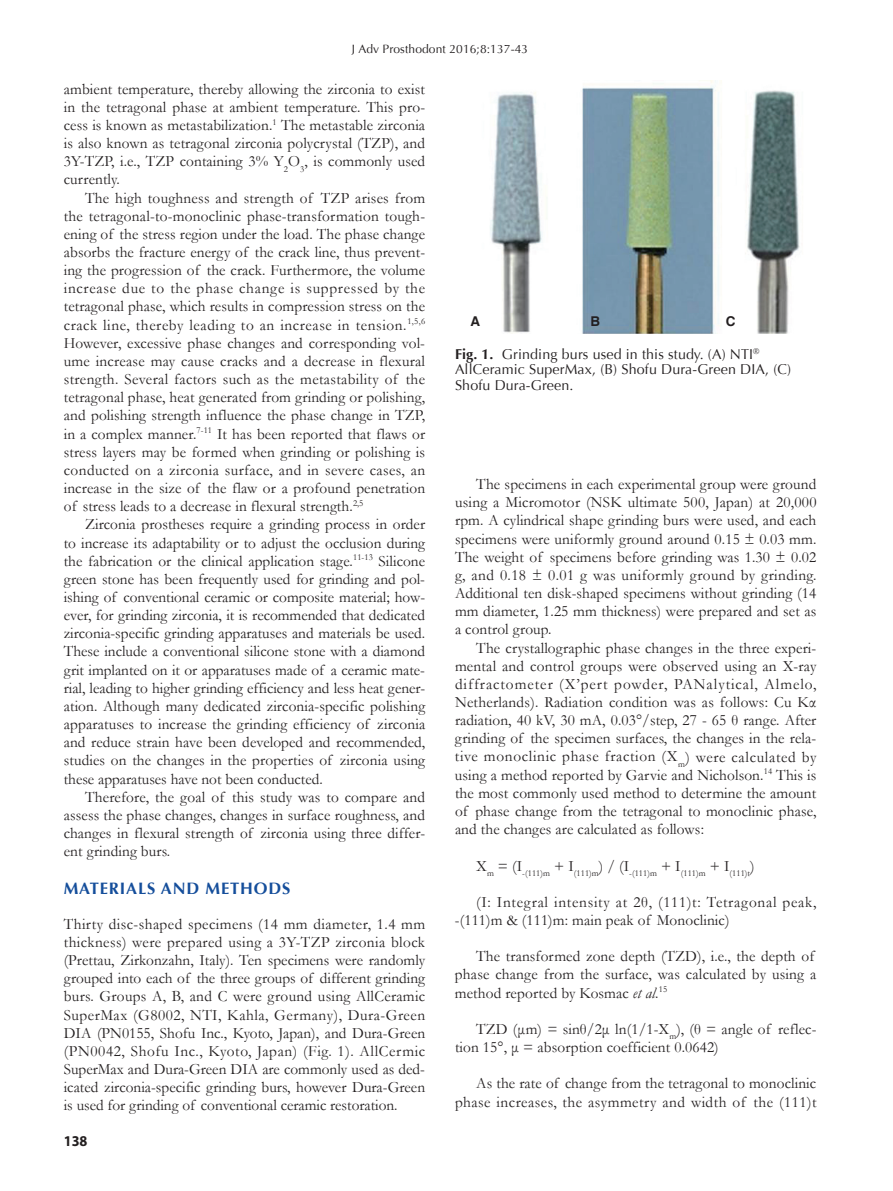
<style>
.page{position:relative;width:893px;height:1191px;background:#fff}
.page>*{position:absolute;margin:0;border:0;box-sizing:border-box;transform-origin:0 0}
.t1{font:700 16.5px "Optima";color:#154e9b}
.t2{font:15.75px/18.1px "Garamond";letter-spacing:.01em;color:#231f20;text-align:justify}
.t3{font:15.75px/18.1px "Garamond";letter-spacing:.045em;color:#231f20}
.t4{font:700 15px "Myriad Pro";color:#231f20;scale:.95 1}
.t5{font:14.25px/15.8px "Optima";letter-spacing:.01em;color:#231f20}
.t6{font:700 13.5px "Helvetica";color:#231f20}
.t7{font:12px "Optima";letter-spacing:.01em;color:#231f20}
.t8{font:9.15px "Garamond";letter-spacing:.01em;color:#231f20}
.s1{font-weight:700}
.s2{font-style:italic}
</style>
<div class="page">
<img style="left:490px;top:81px;width:310px;height:253px">
<p class="t7" style="left:352px;top:42px;width:178px">J Adv Prosthodont 2016;8:137-43</p>
<p class="t2" style="left:64px;top:79px;width:363px">ambient temperature, thereby allowing the zirconia to exist in the tetragonal phase at ambient temperature. This pro&shy;cess is known as metastabilization.<sup>1</sup> The metastable zirconia is also known as tetragonal zirconia polycrystal (TZP), and 3Y-TZP, i.e., TZP containing 3% Y<sub>2</sub>O<sub>3</sub>, is commonly used currently.</p>
<p class="t2" style="left:64px;top:188px;width:363px;text-indent:21px">The high toughness and strength of TZP arises from the tetragonal-to-monoclinic phase-transformation tough&shy;ening of the stress region under the load. The phase change absorbs the fracture energy of the crack line, thus prevent&shy;ing the progression of the crack. Furthermore, the volume increase due to the phase change is suppressed by the tetragonal phase, which results in compression stress on the crack line, thereby leading to an increase in tension.<sup>1,5,6<br></sup>However, excessive phase changes and corresponding vol&shy;ume increase may cause cracks and a decrease in flexural strength. Several factors such as the metastability of the tetragonal phase, heat generated from grinding or polishing, and polishing strength influence the phase change in TZP, in a complex manner.<sup>7-11</sup> It has been reported that flaws or stress layers may be formed when grinding or polishing is conducted on a zirconia surface, and in severe cases, an increase in the size of the flaw or a profound penetration of stress leads to a decrease in flexural strength.<sup>2,5</sup></p>
<p class="t2" style="left:64px;top:515px;width:363px;text-indent:21px">Zirconia prostheses require a grinding process in order to increase its adaptability or to adjust the occlusion during the fabrication or the clinical application stage.<sup>11-13</sup> Silicone green stone has been frequently used for grinding and pol&shy;ishing of conventional ceramic or composite material; how&shy;ever, for grinding zirconia, it is recommended that dedicated zirconia-specific grinding apparatuses and materials be used.<br>These include a conventional silicone stone with a diamond grit implanted on it or apparatuses made of a ceramic mate&shy;rial, leading to higher grinding efficiency and less heat gener&shy;ation. Although many dedicated zirconia-specific polishing apparatuses to increase the grinding efficiency of zirconia and reduce strain have been developed and recommended, studies on the changes in the properties of zirconia using these apparatuses have not been conducted.</p>
<p class="t2" style="left:64px;top:787px;width:363px;text-indent:21px">Therefore, the goal of this study was to compare and assess the phase changes, changes in surface roughness, and changes in flexural strength of zirconia using three differ&shy;ent grinding burs.</p>
<p class="t1" style="left:64px;top:878px;width:26px">MATERIALS</p>
<p class="t1" style="left:161px;top:878px;width:14px">AND</p>
<p class="t1" style="left:206px;top:878px;width:28px">METHODS</p>
<p class="t2" style="left:64px;top:914px;width:363px">Thirty disc-shaped specimens (14 mm diameter, 1.4 mm thickness) were prepared using a 3Y-TZP zirconia block (Prettau, Zirkonzahn, Italy). Ten specimens were randomly grouped into each of the three groups of different grinding burs. Groups A, B, and C were ground using AllCeramic SuperMax (G8002, NTI, Kahla, Germany), Dura-Green DIA (PN0155, Shofu Inc., Kyoto, Japan), and Dura-Green (PN0042, Shofu Inc., Kyoto, Japan) (Fig. 1). AllCermic SuperMax and Dura-Green DIA are commonly used as ded&shy;icated zirconia-specific grinding burs, however Dura-Green is used for grinding of conventional ceramic restoration.</p>
<p class="t4" style="left:64px;top:1131px;width:26px">138</p>
<p class="t6" style="left:470px;top:313px;width:11px">A</p>
<p class="t6" style="left:590px;top:313px;width:11px">B</p>
<p class="t6" style="left:726px;top:313px;width:11px">C</p>
<p class="t5" style="left:455px;top:346px;width:338px"><span class="s1">FIG. 1.</span> Grinding burs used in this study. (A) NTI<sup>®<br></sup>AllCeramic SuperMax, (B) Shofu Dura-Green DIA, (C)<br>Shofu Dura-Green.</p>
<p class="t2" style="left:455px;top:475px;width:363px;text-indent:21px">The specimens in each experimental group were ground using a Micromotor (NSK ultimate 500, Japan) at 20,000 rpm. A cylindrical shape grinding burs were used, and each specimens were uniformly ground around 0.15 ± 0.03 mm.<br>The weight of specimens before grinding was 1.30 ± 0.02 g, and 0.18 ± 0.01 g was uniformly ground by grinding.<br>Additional ten disk-shaped specimens without grinding (14 mm diameter, 1.25 mm thickness) were prepared and set as a control group.</p>
<p class="t2" style="left:455px;top:638px;width:363px;text-indent:21px">The crystallographic phase changes in the three experi&shy;mental and control groups were observed using an X-ray diffractometer (X’pert powder, PANalytical, Almelo, Netherlands). Radiation condition was as follows: Cu Kα radiation, 40 kV, 30 mA, 0.03°/step, 27 - 65 θ range. After grinding of the specimen surfaces, the changes in the rela&shy;tive monoclinic phase fraction (X<sub>m</sub>) were calculated by using a method reported by Garvie and Nicholson.<sup>14</sup> This is the most commonly used method to determine the amount of phase change from the tetragonal to monoclinic phase, and the changes are calculated as follows:</p>
<p class="t8" style="left:476px;top:866px;width:280px"><sup>X</sup>m <sup>=</sup> <sup>(I</sup>-(111)m <sup>+</sup> <sup>I</sup>(111)m<sup>)</sup> <sup>/</sup> <sup>(I</sup>-(111)m <sup>+</sup> <sup>I</sup>(111)m <sup>+</sup> <sup>I</sup>(111)t<sup>)</sup></p>
<p class="t3" style="left:455px;top:892px;width:363px;text-indent:21px">(I: Integral intensity at 2θ, (111)t: Tetragonal peak, -(111)m &amp; (111)m: main peak of Monoclinic)</p>
<p class="t2" style="left:455px;top:947px;width:363px;text-align:left;text-indent:21px">The transformed zone depth (TZD), i.e., the depth of phase change from the surface, was calculated by using a method reported by Kosmac <span class="s2">et al</span>.<sup>15</sup></p>
<p class="t2" style="left:455px;top:1019px;width:363px;text-indent:21px">TZD (μm) = sinθ/2μ ln(1/1-X<sub>m</sub>), (θ = angle of reflec&shy;tion 15°, μ = absorption coefficient 0.0642)</p>
<p class="t2" style="left:455px;top:1074px;width:363px;text-align:right">As the rate of change from the tetragonal to monoclinic phase increases, the asymmetry and width of the (111)t</p>
</div>
